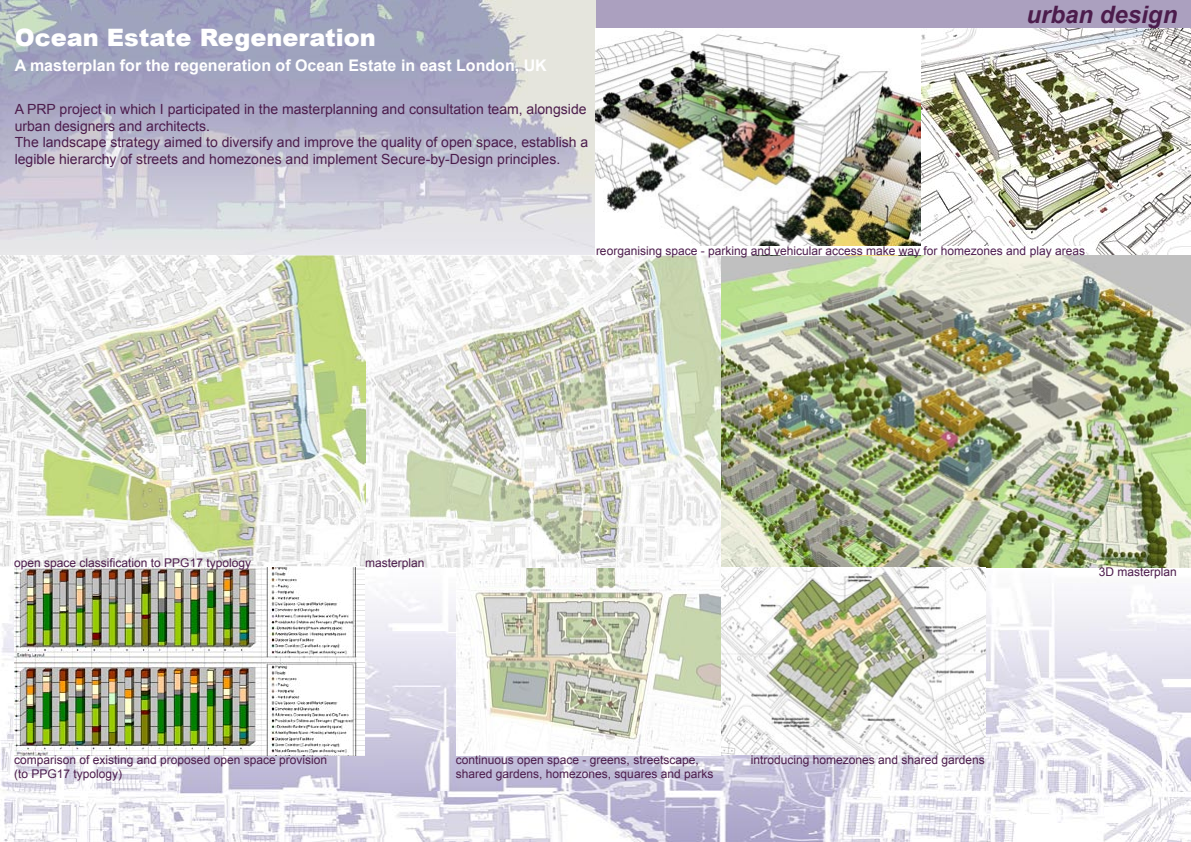
<style>
.page{position:relative;width:1191px;height:842px;background:#fff}
.page>*{position:absolute;margin:0;border:0;box-sizing:border-box;transform-origin:0 0}
.t1{font:900 24px "Arial";color:#fff}
.t2{font:italic 700 24px "Arial";color:#4c1c4c}
.t3{font:700 16px "Arial";color:#fff}
.t4{font:14px/16.8px "Arial";color:#4c1c4c}
.t5{font:12px "Arial";color:#4c1c4c}
</style>
<div class="page">
<img style="left:0;top:0;width:595px;height:255px">
<img style="left:0;top:567px;width:1191px;height:275px">
<img style="left:595px;top:28px;width:596px;height:227px">
<img style="left:365px;top:255px;width:826px;height:312px">
<img style="left:456px;top:567px;width:529px;height:188px">
<img style="left:0;top:255px;width:365px;height:312px">
<img style="left:14px;top:567px;width:351px;height:188px">
<div style="left:596px;top:0;width:595px;height:27px;background:#aba0bf"></div>
<div style="left:596px;top:246px;width:489px;height:9px;background:#fff"></div>
<p class="t1" style="left:15px;top:20px;width:362px">Ocean Estate Regeneration</p>
<p class="t3" style="left:15px;top:55px;width:533px">A masterplan for the regeneration of Ocean Estate in east London, UK</p>
<p class="t4" style="left:15px;top:101px;width:573px">A PRP project in which I participated in the masterplanning and consultation team, alongside urban designers and architects.</p>
<p class="t4" style="left:15px;top:134px;width:575px">The landscape strategy aimed to diversify and improve the quality of open space, establish a legible hierarchy of streets and homezones and implement Secure-by-Design principles.</p>
<p class="t2" style="left:1026px;top:-1px;width:152px">urban design</p>
<p class="t5" style="left:596px;top:243px;width:490px">reorganising space - parking and vehicular access make way for homezones and play areas</p>
<p class="t5" style="left:14px;top:555px;width:238px">open space classification to PPG17 typology</p>
<p class="t5" style="left:365px;top:555px;width:61px">masterplan</p>
<p class="t5" style="left:1098px;top:564px;width:80px">3D masterplan</p>
<p class="t5" style="left:14px;top:752px;width:314px">comparison of existing and proposed open space provision</p>
<p class="t5" style="left:14px;top:766px;width:110px">(to PPG17 typology)</p>
<p class="t5" style="left:456px;top:752px;width:244px">continuous open space - greens, streetscape,</p>
<p class="t5" style="left:750px;top:752px;width:236px">introducing homezones and shared gardens</p>
<p class="t5" style="left:456px;top:766px;width:259px">shared gardens, homezones, squares and parks</p>
</div>
